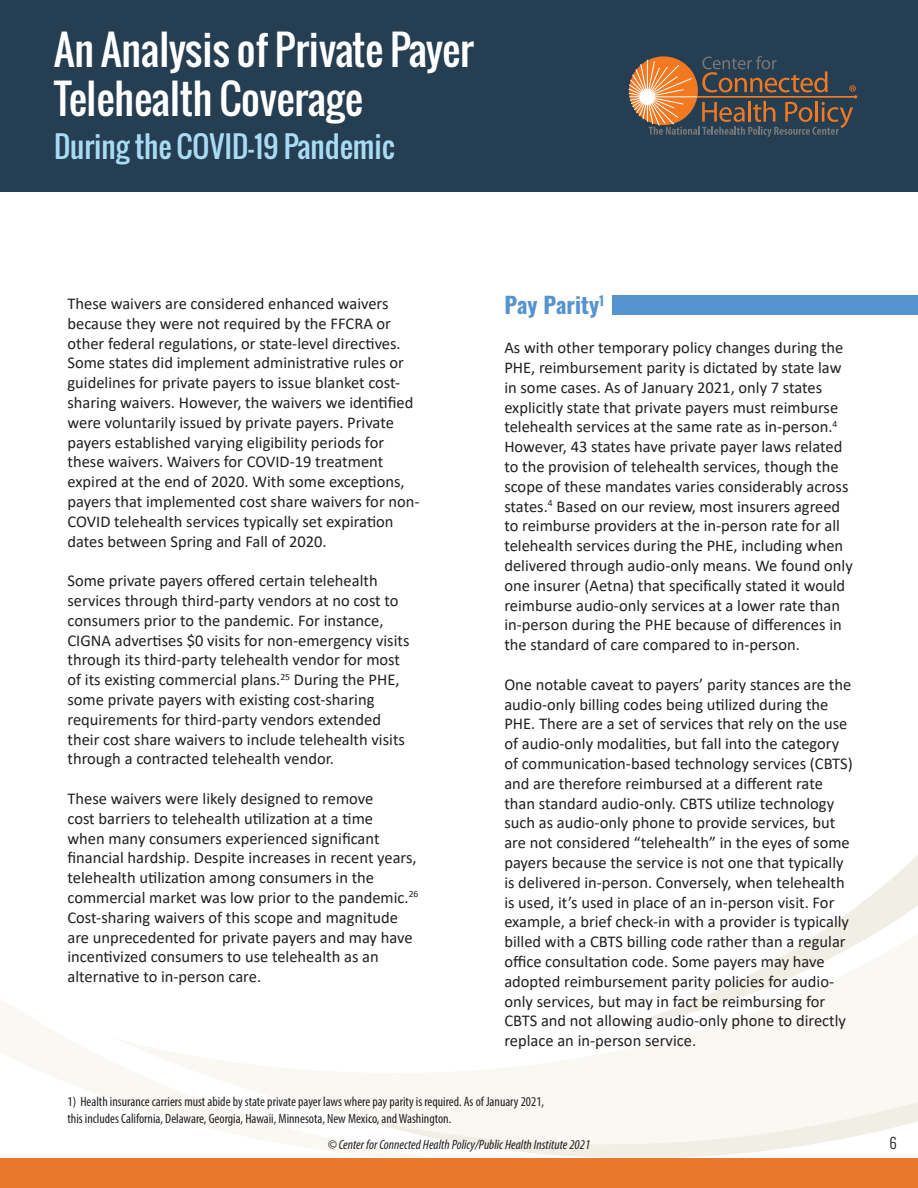
<style>
.page{position:relative;width:918px;height:1188px;background:#fff}
.page>*{position:absolute;margin:0;border:0;box-sizing:border-box;transform-origin:0 0}
.t1{font:40.5px/49.2px "Oswald";color:#fff}
.t2{font:29.4px "Oswald";color:#a9dbf5}
.subhead{font:700 22.5px "Oswald";color:#5594ce}
.t3{font:16.5px/19.8px "Calibri";color:#231f20}
.t4{font:300 15px "Oswald";color:#231f20}
.t5{font:condensed 13.5px/16.2px "Myriad Pro";color:#231f20}
.t6{font:italic condensed 13.5px "Myriad Pro";color:#231f20}
</style>
<div class="page">
<svg style="left:494px;top:1026px;width:424px;height:132px;fill:#f9f8f3"></svg>
<svg style="left:623px;top:855px;width:295px;height:171px"></svg>
<svg style="left:0;top:999px;width:494px;height:159px"></svg>
<div style="left:0;top:1158px;width:918px;height:30px;background:#eb772c"></div>
<div style="left:0;top:0;width:918px;height:192px;background:#263e51"></div>
<svg style="left:629px;top:56px;width:228px;height:81px"></svg>
<div style="left:612px;top:295px;width:306px;height:20px;background:#5594ce"></div>
<h1 class="t1" style="left:54px;top:25px;width:421px">An Analysis of Private Payer<br>Telehealth Coverage</h1>
<h2 class="t2" style="left:54px;top:125px;width:342px">During the COVID-19 Pandemic</h2>
<p class="t3" style="left:68px;top:293px;width:354px">These waivers are considered enhanced waivers because they were not required by the FFCRA or other federal regulations, or state-level directives.<br>Some states did implement administrative rules or guidelines for private payers to issue blanket cost&shy;sharing waivers. However, the waivers we identified were voluntarily issued by private payers. Private payers established varying eligibility periods for these waivers. Waivers for COVID-19 treatment expired at the end of 2020. With some exceptions, payers that implemented cost share waivers for non-COVID telehealth services typically set expiration dates between Spring and Fall of 2020.</p>
<p class="t3" style="left:68px;top:570px;width:344px">Some private payers offered certain telehealth services through third-party vendors at no cost to consumers prior to the pandemic. For instance, CIGNA advertises $0 visits for non-emergency visits through its third-party telehealth vendor for most of its existing commercial plans.<sup>25</sup> During the PHE, some private payers with existing cost-sharing requirements for third-party vendors extended their cost share waivers to include telehealth visits through a contracted telehealth vendor.</p>
<p class="t3" style="left:68px;top:788px;width:352px">These waivers were likely designed to remove<br>cost barriers to telehealth utilization at a time<br>when many consumers experienced significant financial hardship. Despite increases in recent years, telehealth utilization among consumers in the commercial market was low prior to the pandemic.<sup>26<br></sup>Cost-sharing waivers of this scope and magnitude are unprecedented for private payers and may have incentivized consumers to use telehealth as an alternative to in-person care.</p>
<p class="subhead" style="left:504px;top:293px;width:101px">Pay Parity<sup>1</sup></p>
<p class="t3" style="left:504px;top:338px;width:350px">As with other temporary policy changes during the PHE, reimbursement parity is dictated by state law in some cases. As of January 2021, only 7 states explicitly state that private payers must reimburse telehealth services at the same rate as in-person.<sup>4<br></sup>However, 43 states have private payer laws related to the provision of telehealth services, though the scope of these mandates varies considerably across states.<sup>4</sup> Based on our review, most insurers agreed to reimburse providers at the in-person rate for all telehealth services during the PHE, including when delivered through audio-only means. We found only one insurer (Aetna) that specifically stated it would reimburse audio-only services at a lower rate than in-person during the PHE because of differences in the standard of care compared to in-person.</p>
<p class="t3" style="left:504px;top:674px;width:350px">One notable caveat to payers’ parity stances are the audio-only billing codes being utilized during the PHE. There are a set of services that rely on the use of audio-only modalities, but fall into the category of communication-based technology services (CBTS) and are therefore reimbursed at a different rate than standard audio-only. CBTS utilize technology such as audio-only phone to provide services, but are not considered “telehealth” in the eyes of some payers because the service is not one that typically is delivered in-person. Conversely, when telehealth is used, it’s used in place of an in-person visit. For example, a brief check-in with a provider is typically billed with a CBTS billing code rather than a regular office consultation code. Some payers may have adopted reimbursement parity policies for audio&shy;only services, but may in fact be reimbursing for CBTS and not allowing audio-only phone to directly replace an in-person service.</p>
<p class="t5" style="left:68px;top:1094px;width:478px">1) Health insurance carriers must abide by state private payer laws where pay parity is required. As of January 2021, this includes California, Delaware, Georgia, Hawaii, Minnesota, New Mexico, and Washington.</p>
<p class="t6" style="left:328px;top:1136px;width:264px">© Center for Connected Health Policy/Public Health Institute 2021</p>
<p class="t4" style="left:889px;top:1129px;width:9px">6</p>
</div>
